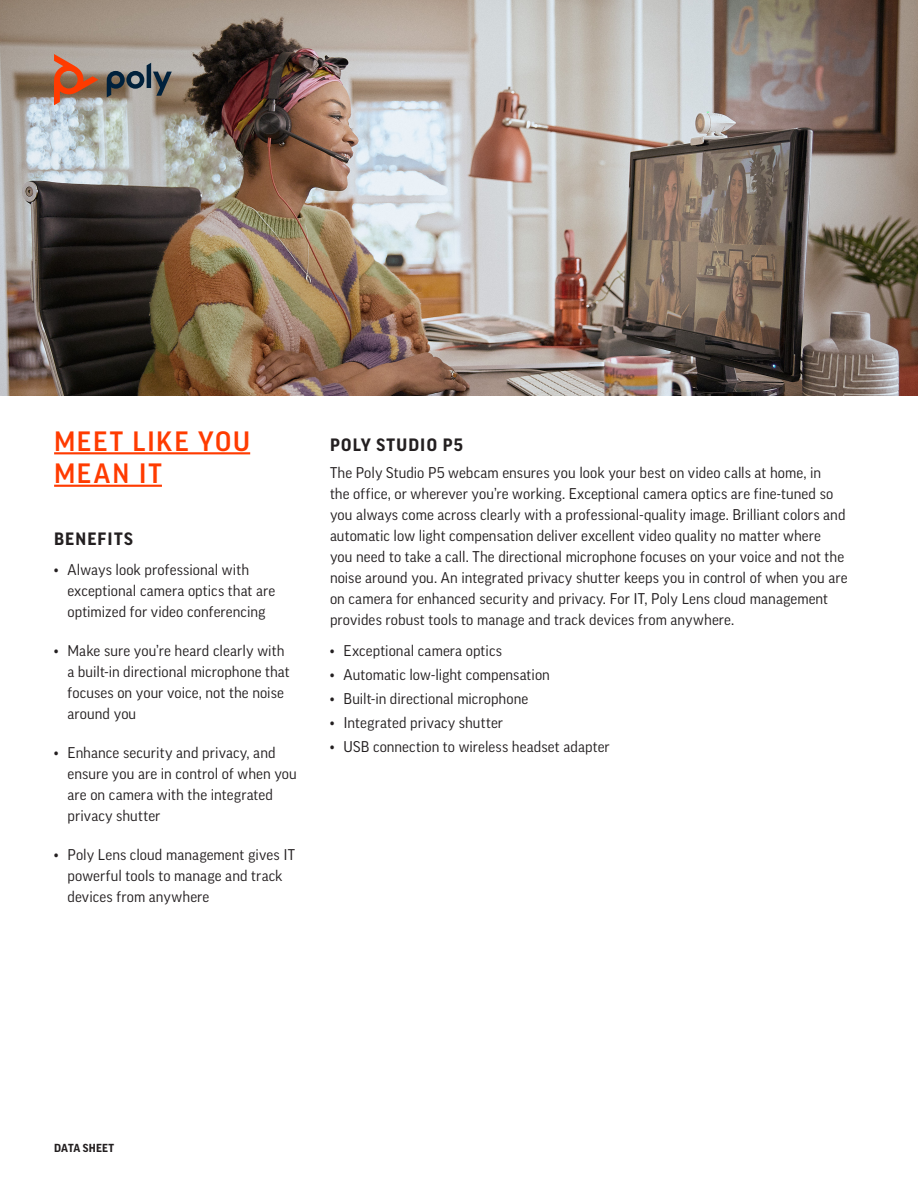
<style>
.page{position:relative;width:918px;height:1188px;background:#fff}
.page>*{position:absolute;margin:0;border:0;box-sizing:border-box;transform-origin:0 0}
.headline{font:500 27px/32.4px "Good Pro";letter-spacing:.065em;color:#ff3b00}
.subhead{font:700 17.25px "Good Pro";letter-spacing:.07em;color:#231f20}
.body_copy{font:15px/21px "Good Pro";letter-spacing:.005em;color:#231f20}
.type_of_collateral{font:700 11.25px "Good Pro";letter-spacing:.02em;color:#231f20}
</style>
<div class="page">
<hr style="left:54px;top:452px;width:196px;height:2px;background:#ff3b00">
<hr style="left:54px;top:485px;width:108px;height:2px;background:#ff3b00">
<img style="left:0;top:0;width:918px;height:396px">
<svg style="left:107px;top:63px;width:65px;height:34px;background:#717475"></svg>
<svg style="left:54px;top:54px;width:44px;height:51px;background:#bd775d"></svg>
<p class="headline" style="left:54px;top:425px;width:197px">MEET LIKE YOU<br>MEAN IT</p>
<p class="subhead" style="left:54px;top:529px;width:80px">BENEFITS</p>
<p class="body_copy" style="left:68px;top:560px;width:209px;text-indent:-14px">• Always look professional with exceptional camera optics that are optimized for video conferencing</p>
<p class="body_copy" style="left:68px;top:641px;width:224px;text-indent:-14px">• Make sure you’re heard clearly with a built-in directional microphone that focuses on your voice, not the noise around you</p>
<p class="body_copy" style="left:68px;top:743px;width:231px;text-indent:-14px">• Enhance security and privacy, and ensure you are in control of when you are on camera with the integrated privacy shutter</p>
<p class="body_copy" style="left:68px;top:845px;width:229px;text-indent:-14px">• Poly Lens cloud management gives IT powerful tools to manage and track devices from anywhere</p>
<p class="subhead" style="left:330px;top:435px;width:134px">POLY STUDIO P5</p>
<p class="body_copy" style="left:330px;top:462px;width:519px">The Poly Studio P5 webcam ensures you look your best on video calls at home, in<br>the office, or wherever you’re working. Exceptional camera optics are fine-tuned so you always come across clearly with a professional-quality image. Brilliant colors and automatic low light compensation deliver excellent video quality no matter where<br>you need to take a call. The directional microphone focuses on your voice and not the noise around you. An integrated privacy shutter keeps you in control of when you are on camera for enhanced security and privacy. For IT, Poly Lens cloud management provides robust tools to manage and track devices from anywhere.</p>
<p class="body_copy" style="left:330px;top:640px;width:174px">• Exceptional camera optics</p>
<p class="body_copy" style="left:330px;top:664px;width:221px">• Automatic low-light compensation</p>
<p class="body_copy" style="left:330px;top:688px;width:200px">• Built-in directional microphone</p>
<p class="body_copy" style="left:330px;top:712px;width:175px">• Integrated privacy shutter</p>
<p class="body_copy" style="left:330px;top:736px;width:281px">• USB connection to wireless headset adapter</p>
<p class="type_of_collateral" style="left:54px;top:1142px;width:62px">DATA SHEET</p>
</div>
